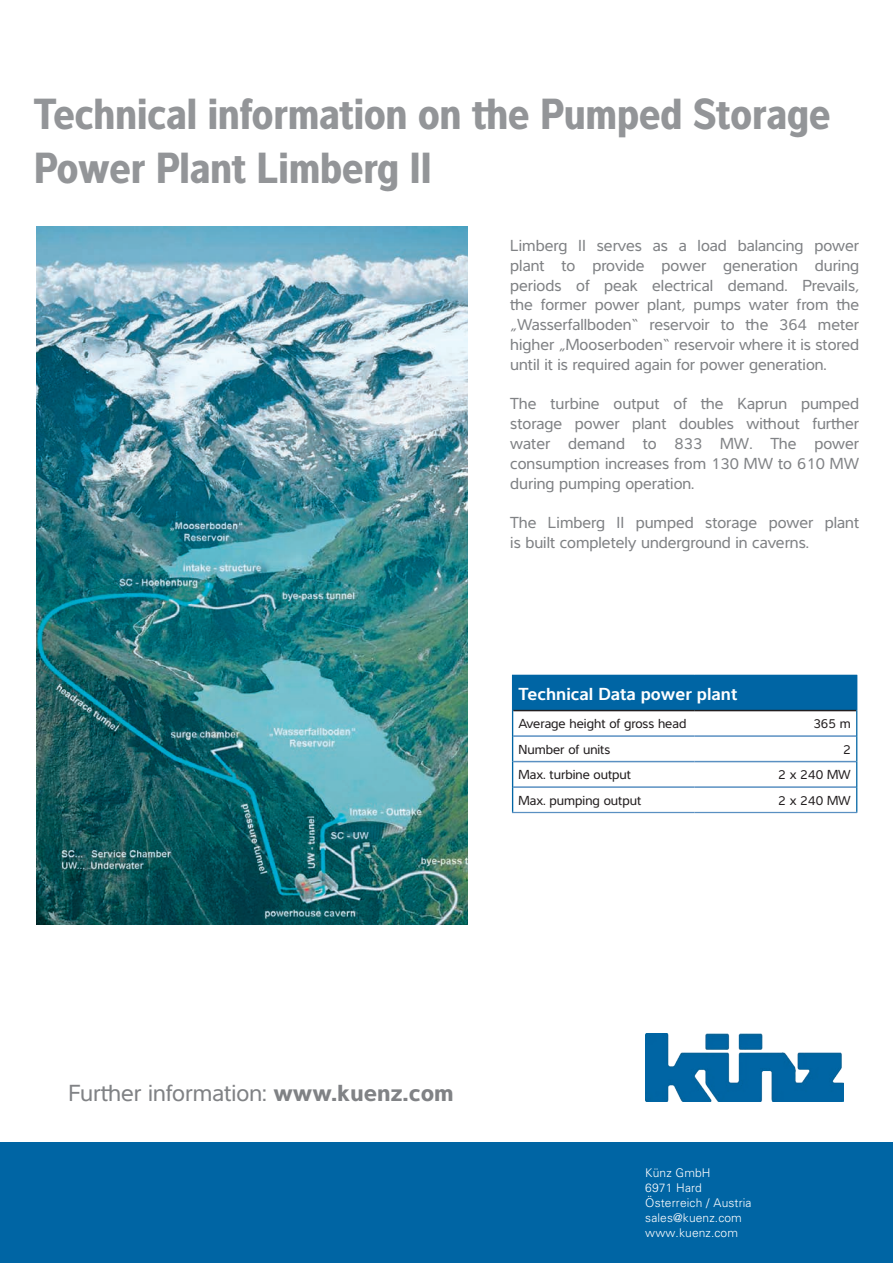
<style>
.page{position:relative;width:893px;height:1263px;background:#fff}
.page>*{position:absolute;margin:0;border:0;box-sizing:border-box;transform-origin:0 0}
.t1{font:700 condensed 45px/54px "Interval Sans Pro";color:#939598}
.t2{font:24px "Interval Sans Pro";color:#808285}
.t3{font:700 18px "Interval Sans Pro Sem";color:#fff}
.t4{font:16.5px/19.8px "Interval Sans Pro";color:#808285;text-align:justify}
.t5{font:13.5px "Interval Sans Pro";color:#231f20}
.t6{font:300 12px/15px "Univers";letter-spacing:.01em;color:#fff}
.s1{font-weight:700}
</style>
<div class="page">
<img style="left:645px;top:1034px;width:199px;height:67px">
<div style="left:0;top:1142px;width:893px;height:121px;background:#0065a4"></div>
<img style="left:36px;top:226px;width:432px;height:699px">
<div style="left:512px;top:675px;width:345px;height:35px;background:#0065a4"></div>
<svg style="left:513px;top:710px;width:343px;height:102px"></svg>
<div style="left:510px;top:673px;width:349px;height:142px;border:2px solid #fff"></div>
<h1 class="t1" style="left:34px;top:82px;width:798px">Technical information on the Pumped Storage<br>Power Plant Limberg II</h1>
<p class="t4" style="left:510px;top:235px;width:350px">Limberg II serves as a load balancing power plant to provide power generation during periods of peak electrical demand. Prevails, the former power plant, pumps water from the „Wasserfallboden“ reservoir to the 364 meter higher „Mooserboden“ reservoir where it is stored until it is required again for power generation.</p>
<p class="t4" style="left:510px;top:393px;width:350px">The turbine output of the Kaprun pumped storage power plant doubles without further water demand to 833 MW. The power consumption increases from 130 MW to 610 MW during pumping operation.</p>
<p class="t4" style="left:510px;top:512px;width:350px">The Limberg II pumped storage power plant is built completely underground in caverns.</p>
<p class="t3" style="left:518px;top:679px;width:220px">Technical Data power plant</p>
<p class="t5" style="left:518px;top:714px;width:169px">Average height of gross head</p>
<p class="t5" style="left:813px;top:714px;width:39px">365 m</p>
<p class="t5" style="left:518px;top:739px;width:93px">Number of units</p>
<p class="t5" style="left:843px;top:739px;width:9px">2</p>
<p class="t5" style="left:518px;top:765px;width:114px">Max. turbine output</p>
<p class="t5" style="left:779px;top:765px;width:74px">2 x 240 MW</p>
<p class="t5" style="left:518px;top:790px;width:124px">Max. pumping output</p>
<p class="t5" style="left:779px;top:790px;width:74px">2 x 240 MW</p>
<h2 class="t2" style="left:69px;top:1075px;width:387px">Further information: <span class="s1">www.kuenz.com</span></h2>
<p class="t6" style="left:645px;top:1165px;width:108px">Künz GmbH<br>6971 Hard<br>Österreich / Austria sales@kuenz.com www.kuenz.com</p>
</div>
